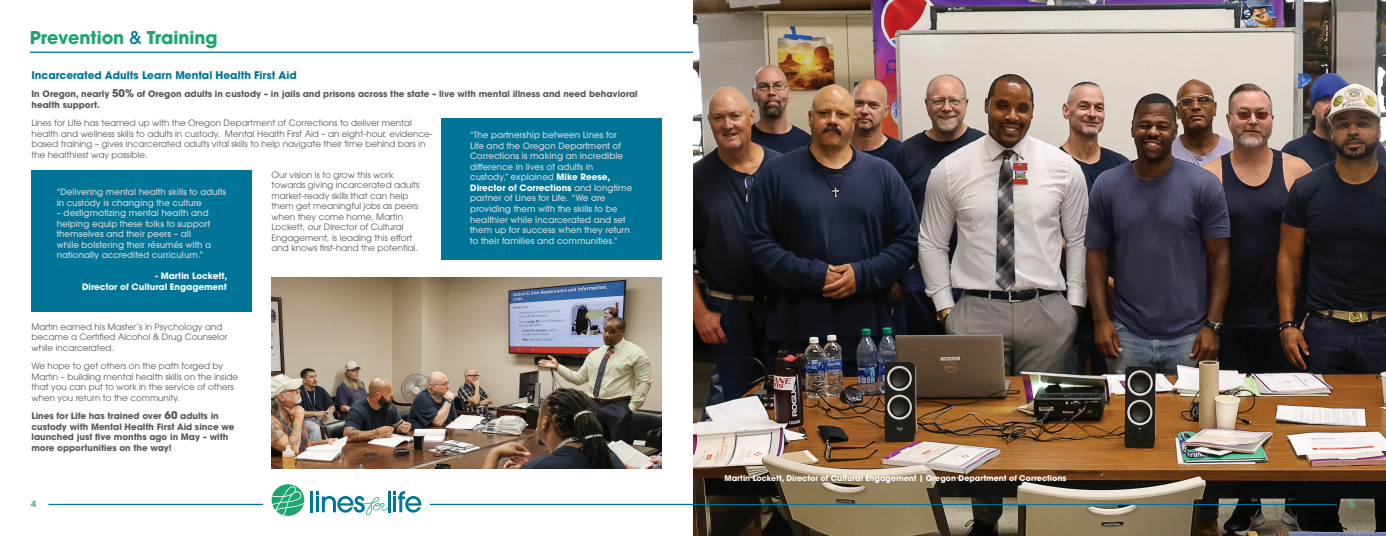
<style>
.page{position:relative;width:1386px;height:536px;background:#fff}
.page>*{position:absolute;margin:0;border:0;box-sizing:border-box;transform-origin:0 0}
.t1{font:700 17.5px "ITC Avant Garde Pro";color:#1da570}
.t2{font:700 10.5px "ITC Avant Garde Pro";color:#007598}
.t3{font:8.75px/10.5px "ITC Avant Garde Pro";color:#57585a}
.t4{font:500 8.75px/10.5px "ITC Avant Garde Pro";color:#d1d2d4}
.t5{font:700 8.75px/10.5px "ITC Avant Garde Pro";color:#57585a}
.t6{font:700 8.75px "ITC Avant Garde Pro";color:#fff}
.t7{font:700 8.75px "ITC Avant Garde Pro";color:#58b388}
.t8{font:700 7.88px "ITC Avant Garde Pro";color:#fff}
.s1{font-weight:500;color:#007598}
.s2{font-size:10.5px}
.s3{font-weight:700;color:#fff}
</style>
<div class="page">
<hr style="left:430px;top:503px;width:263px;height:2px;background:#007598">
<hr style="left:49px;top:503px;width:214px;height:2px;background:#007598">
<svg style="left:272px;top:484px;width:32px;height:31px"></svg>
<hr style="left:310px;top:491px;width:3px;height:21px;background:#007598">
<svg style="left:316px;top:491px;width:105px;height:24px"></svg>
<img style="left:693px;top:0;width:693px;height:536px">
<hr style="left:30px;top:52px;width:663px;height:1px;background:#007598">
<hr style="left:693px;top:504px;width:644px;height:1px;background:#007598">
<img style="left:272px;top:277px;width:390px;height:191px">
<div style="left:32px;top:170px;width:220px;height:142px;background:#007598"></div>
<div style="left:441px;top:118px;width:221px;height:142px;background:#007598"></div>
<p class="t1" style="left:30px;top:26px;width:189px">Prevention <span class="s1">&amp;</span> Training</p>
<p class="t2" style="left:32px;top:68px;width:267px">Incarcerated Adults Learn Mental Health First Aid</p>
<p class="t5" style="left:32px;top:89px;width:608px">In Oregon, nearly <span class="s2">50%</span> of Oregon adults in custody – in jails and prisons across the state – live with mental illness and need behavioral health support.</p>
<p class="t3" style="left:32px;top:118px;width:403px">Lines for Life has teamed up with the Oregon Department of Corrections to deliver mental health and wellness skills to adults in custody. Mental Health First Aid – an eight-hour, evidence&shy;based training – gives incarcerated adults vital skills to help navigate their time behind bars in the healthiest way possible.</p>
<p class="t4" style="left:470px;top:130px;width:164px">“The partnership between Lines for Life and the Oregon Department of Corrections is making an incredible difference in lives of adults in custody,” explained <span class="s3">Mike Reese, Director of Corrections</span> and longtime partner of Lines for Life. “We are providing them with the skills to be healthier while incarcerated and set them up for success when they return to their families and communities.”</p>
<p class="t3" style="left:272px;top:169px;width:149px">Our vision is to grow this work towards giving incarcerated adults market-ready skills that can help them get meaningful jobs as peers when they come home. Martin Lockett, our Director of Cultural Engagement, is leading this effort and knows first-hand the potential.</p>
<p class="t4" style="left:57px;top:187px;width:171px">“Delivering mental health skills to adults in custody is changing the culture</p>
<p class="t4" style="left:57px;top:208px;width:156px">– destigmatizing mental health and helping equip these folks to support themselves and their peers – all while bolstering their résumés with a nationally accredited curriculum.”</p>
<p class="t6" style="left:156px;top:270px;width:73px">- Martin Lockett,</p>
<p class="t6" style="left:82px;top:281px;width:146px">Director of Cultural Engagement</p>
<p class="t3" style="left:32px;top:321px;width:197px">Martin earned his Master’s in Psychology and became a Certified Alcohol &amp; Drug Counselor while incarcerated.</p>
<p class="t3" style="left:32px;top:360px;width:208px">We hope to get others on the path forged by Martin – building mental health skills on the inside that you can put to work in the service of others when you return to the community.</p>
<p class="t5" style="left:32px;top:410px;width:204px">Lines for Life has trained over <span class="s2">60</span> adults in custody with Mental Health First Aid since we launched just five months ago in May – with more opportunities on the way!</p>
<p class="t8" style="left:724px;top:473px;width:343px">Martin Lockett, Director of Cultural Engagement | Oregon Department of Corrections</p>
<p class="t7" style="left:31px;top:498px;width:7px">4</p>
<p class="t7" style="left:1349px;top:498px;width:7px">5</p>
</div>
